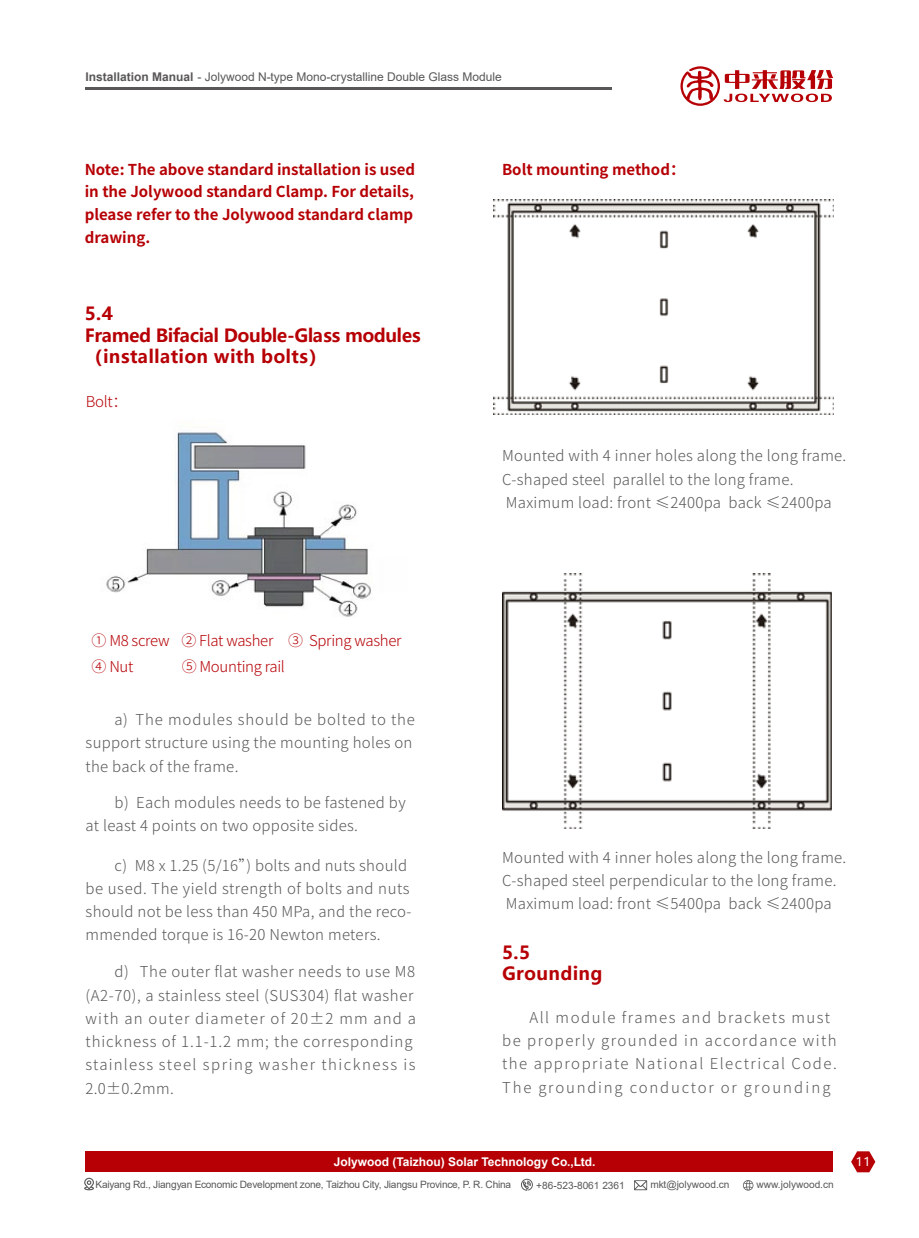
<style>
.page{position:relative;width:919px;height:1238px;background:#fff}
.page>*{position:absolute;margin:0;border:0;box-sizing:border-box;transform-origin:0 0}
.t1{font:700 18px/21.6px "Microsoft Ya Hei";letter-spacing:-.02em;color:#b60005}
.t2{font:700 18px/21.6px "Microsoft Ya Hei";letter-spacing:.02em;color:#b60005}
.t3{font:300 15px/23.2px "Source Han Sans CN";letter-spacing:.02em;color:#595757}
.t4{font:300 15px/23.2px "Source Han Sans CN";letter-spacing:.06em;color:#595757}
.t5{font:700 15px/22.8px "Source Han Sans CN";color:#b60005}
.t6{font:300 15px/23.2px "Source Han Sans CN";letter-spacing:.1em;color:#595757}
.t7{font:300 15px/25.8px "Source Han Sans CN";letter-spacing:-.02em;color:#b60005}
.t8{font:12px "Arial";color:#595757}
.t9{font:700 12px "Arial";color:#fff}
.t10{font:12px "Microsoft Ya Hei";color:#fff}
.t11{font:10.05px "Arial";letter-spacing:-.02em;color:#595757}
.t12{font:10.05px "Arial";color:#595757}
.s1{font-weight:700}
</style>
<div class="page">
<svg style="left:851px;top:1151px;width:24px;height:21px"></svg>
<div style="left:85px;top:1151px;width:747px;height:21px;background:#b60005"></div>
<div style="left:84px;top:1177px;width:10px;height:12px;border:1px solid #595757;border-radius:4px"></div>
<svg style="left:84px;top:1180px;width:10px;height:10px"></svg>
<svg style="left:743px;top:1180px;width:10px;height:10px"></svg>
<svg style="left:634px;top:1180px;width:13px;height:10px"></svg>
<svg style="left:521px;top:1178px;width:12px;height:12px"></svg>
<hr style="left:85px;top:87px;width:527px;height:3px;background:#595757">
<svg style="left:680px;top:66px;width:153px;height:40px"></svg>
<img style="left:106px;top:432px;width:265px;height:185px">
<img style="left:493px;top:199px;width:340px;height:215px">
<img style="left:502px;top:573px;width:329px;height:256px">
<p class="t8" style="left:85px;top:69px;width:418px"><span class="s1">Installation Manual</span> - Jolywood N-type Mono-crystalline Double Glass Module</p>
<p class="t5" style="left:85px;top:158px;width:332px">Note: The above standard installation is used in the Jolywood standard Clamp. For details, please refer to the Jolywood standard clamp drawing.</p>
<p class="t5" style="left:502px;top:158px;width:184px">Bolt mounting method：</p>
<p class="t1" style="left:85px;top:302px;width:337px">5.4<br>Framed Bifacial Double-Glass modules（installation with bolts）</p>
<p class="t7" style="left:86px;top:389px;width:43px">Bolt：</p>
<p class="t7" style="left:92px;top:628px;width:311px">① M8 screw ② Flat washer ③ Spring washer<br>④ Nut</p>
<p class="t7" style="left:182px;top:654px;width:105px">⑤ Mounting rail</p>
<p class="t3" style="left:86px;top:708px;width:331px;text-indent:29px">a) The modules should be bolted to the support structure using the mounting holes on the back of the frame.</p>
<p class="t3" style="left:86px;top:790px;width:321px;text-indent:29px">b) Each modules needs to be fastened by at least 4 points on two opposite sides.</p>
<p class="t3" style="left:86px;top:853px;width:327px;text-indent:29px">c) M8 x 1.25 (5/16”) bolts and nuts should be used. The yield strength of bolts and nuts should not be less than 450 MPa, and the reco&shy;mmended torque is 16-20 Newton meters.</p>
<p class="t4" style="left:86px;top:960px;width:332px;text-indent:29px">d) The outer flat washer needs to use M8 (A2-70), a stainless steel (SUS304) flat washer with an outer diameter of 20±2 mm and a thickness of 1.1-1.2 mm; the corresponding stainless steel spring washer thickness is 2.0±0.2mm.</p>
<p class="t3" style="left:502px;top:444px;width:345px">Mounted with 4 inner holes along the long frame.<br>C-shaped steel parallel to the long frame.<br>Maximum load: front ≤2400pa back ≤2400pa</p>
<p class="t3" style="left:502px;top:845px;width:345px">Mounted with 4 inner holes along the long frame.<br>C-shaped steel perpendicular to the long frame.<br>Maximum load: front ≤5400pa back ≤2400pa</p>
<p class="t2" style="left:502px;top:940px;width:102px">5.5<br>Grounding</p>
<p class="t6" style="left:502px;top:1006px;width:336px;text-indent:27px">All module frames and brackets must be properly grounded in accordance with the appropriate National Electrical Code.<br>The grounding conductor or grounding</p>
<p class="t9" style="left:334px;top:1153px;width:263px">Jolywood (Taizhou) Solar Technology Co.,Ltd.</p>
<p class="t10" style="left:855px;top:1153px;width:16px">11</p>
<p class="t11" style="left:95px;top:1177px;width:417px">Kaiyang Rd., Jiangyan Economic Development zone, Taizhou City, Jiangsu Province, P. R. China</p>
<p class="t12" style="left:536px;top:1178px;width:90px">+86-523-8061 2361</p>
<p class="t12" style="left:650px;top:1177px;width:81px">mkt@jolywood.cn</p>
<p class="t12" style="left:756px;top:1177px;width:79px">www.jolywood.cn</p>
</div>
